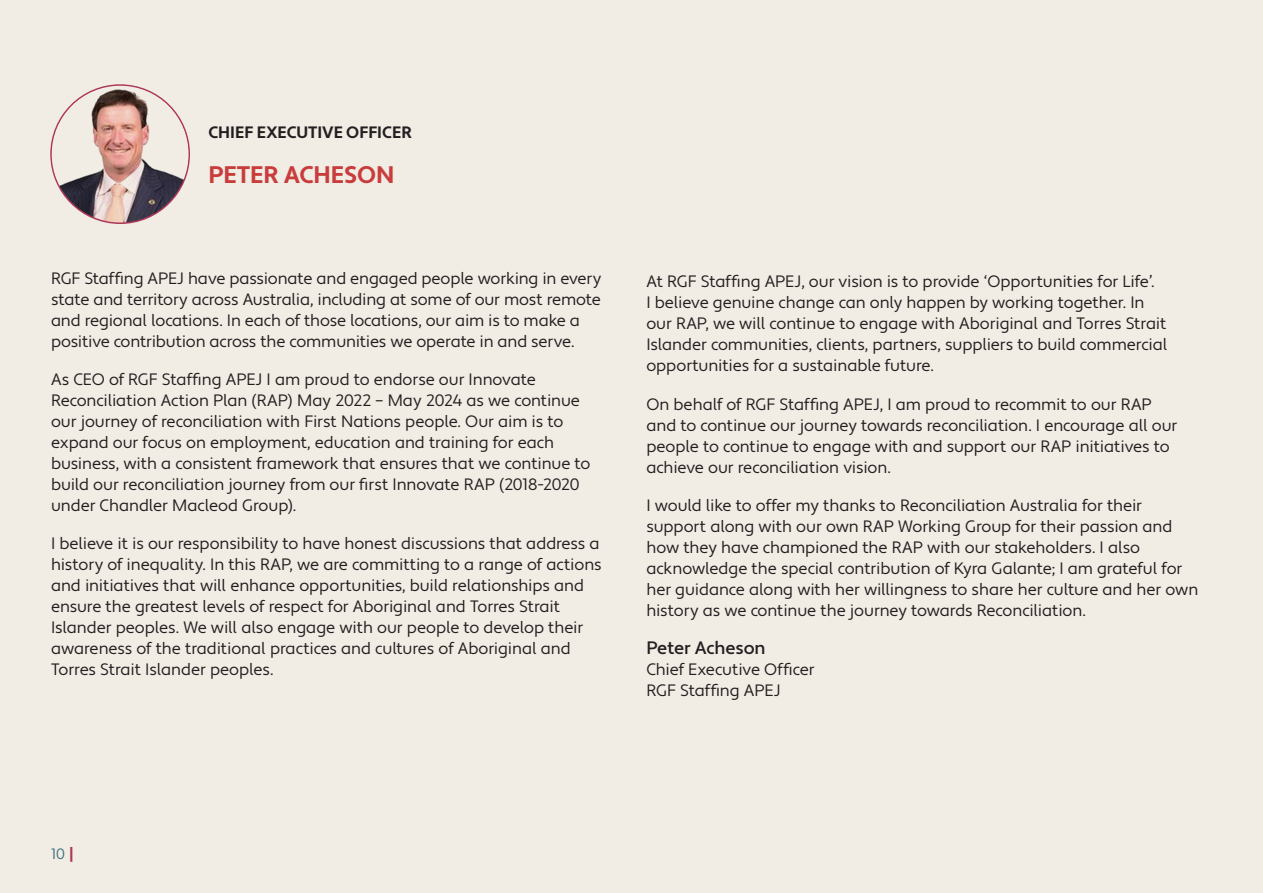
<style>
.page{position:relative;width:1263px;height:893px;background:#f1ece4}
.page>*{position:absolute;margin:0;border:0;box-sizing:border-box;transform-origin:0 0}
.RGF_ORANGE_HEADING_B{font:700 24px "Apertura";color:#c93c3c}
.t1{font:500 18px "Apertura";letter-spacing:-.01em;color:#231f20}
.t2{font:16.5px/21px "Apertura";letter-spacing:-.01em;color:#231f20}
.ALL_CAPS_BOLD_HEADIN{font:700 16.5px "Apertura";letter-spacing:.005em;color:#231f20}
.t3{font:15px "Apertura";color:#40757d}
.s1{font-weight:700;font-size:16.5px;color:#ad3859}
</style>
<div class="page">
<img style="left:51px;top:85px;width:138px;height:138px;border-radius:69px">
<p class="ALL_CAPS_BOLD_HEADIN" style="left:208px;top:122px;width:205px">CHIEF EXECUTIVE OFFICER</p>
<p class="RGF_ORANGE_HEADING_B" style="left:208px;top:161px;width:188px">PETER ACHESON</p>
<p class="t2" style="left:51px;top:269px;width:552px">RGF Staffing APEJ have passionate and engaged people working in every state and territory across Australia, including at some of our most remote and regional locations. In each of those locations, our aim is to make a positive contribution across the communities we operate in and serve.</p>
<p class="t2" style="left:51px;top:370px;width:541px">As CEO of RGF Staffing APEJ I am proud to endorse our Innovate Reconciliation Action Plan (RAP) May 2022 – May 2024 as we continue our journey of reconciliation with First Nations people. Our aim is to expand our focus on employment, education and training for each business, with a consistent framework that ensures that we continue to build our reconciliation journey from our first Innovate RAP (2018-2020 under Chandler Macleod Group).</p>
<p class="t2" style="left:51px;top:534px;width:552px">I believe it is our responsibility to have honest discussions that address a history of inequality. In this RAP, we are committing to a range of actions and initiatives that will enhance opportunities, build relationships and ensure the greatest levels of respect for Aboriginal and Torres Strait Islander peoples. We will also engage with our people to develop their awareness of the traditional practices and cultures of Aboriginal and Torres Strait Islander peoples.</p>
<p class="t2" style="left:646px;top:272px;width:523px">At RGF Staffing APEJ, our vision is to provide ‘Opportunities for Life’.<br>I believe genuine change can only happen by working together. In our RAP, we will continue to engage with Aboriginal and Torres Strait Islander communities, clients, partners, suppliers to build commercial opportunities for a sustainable future.</p>
<p class="t2" style="left:646px;top:394px;width:532px">On behalf of RGF Staffing APEJ, I am proud to recommit to our RAP and to continue our journey towards reconciliation. I encourage all our people to continue to engage with and support our RAP initiatives to achieve our reconciliation vision.</p>
<p class="t2" style="left:646px;top:495px;width:553px">I would like to offer my thanks to Reconciliation Australia for their support along with our own RAP Working Group for their passion and how they have championed the RAP with our stakeholders. I also acknowledge the special contribution of Kyra Galante; I am grateful for her guidance along with her willingness to share her culture and her own history as we continue the journey towards Reconciliation.</p>
<p class="t1" style="left:646px;top:636px;width:121px">Peter Acheson</p>
<p class="t2" style="left:646px;top:659px;width:170px">Chief Executive Officer<br>RGF Staffing APEJ</p>
<p class="t3" style="left:51px;top:845px;width:24px">10 <span class="s1">|</span></p>
</div>
